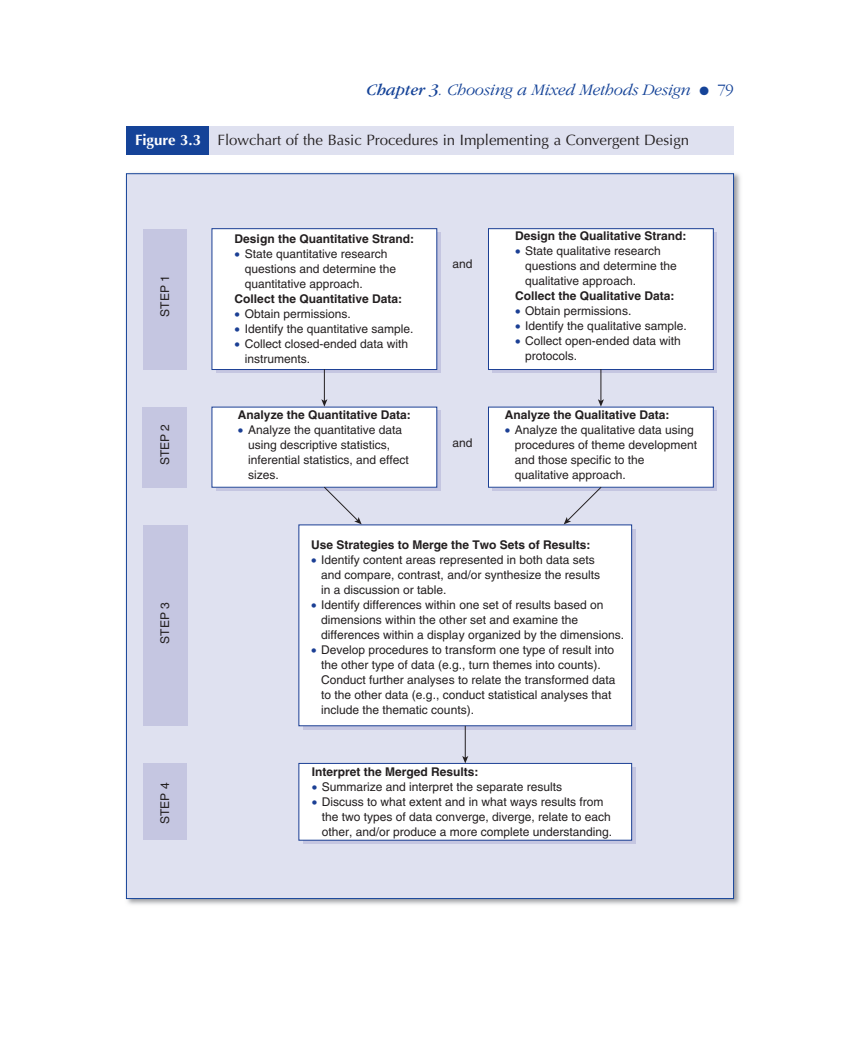
<style>
.page{position:relative;width:851px;height:1040px;background:#fff}
.page>*{position:absolute;margin:0;border:0;box-sizing:border-box;transform-origin:0 0}
.t1{font:italic 300 16.5px "Garamond IT Cby BT";color:#154398}
.t2{font:15px "Optima";color:#231f20}
.t3{font:12px/15px "Helvetica";color:#231f20}
.t4{font:700 12px "Helvetica";color:#231f20}
.s1{font-weight:400}
.s2{font-style:normal}
.s3{font-weight:700;color:#fff}
.s4{color:#1b3f94}
</style>
<div class="page">
<div style="left:126px;top:126px;width:83px;height:28px;background:#154398"></div>
<div style="left:209px;top:126px;width:525px;height:28px;background:#dfe1f0"></div>
<img style="left:125px;top:172px;width:616px;height:733px">
<div style="left:127px;top:174px;width:606px;height:724px;background:#dfe1f0"></div>
<div style="left:143px;top:229px;width:44px;height:140px;background:#c5c6e1"></div>
<div style="left:143px;top:763px;width:44px;height:77px;background:#c5c6e1"></div>
<div style="left:216px;top:232px;width:224px;height:141px;background:linear-gradient(to right,#c1c2df,#c1c2df)"></div>
<div style="left:492px;top:232px;width:225px;height:141px;background:linear-gradient(to right,#c1c2df,#c1c2df)"></div>
<svg style="left:216px;top:411px;width:224px;height:80px"></svg>
<svg style="left:302px;top:528px;width:333px;height:201px;fill:#c5c6e1"></svg>
<svg style="left:302px;top:767px;width:333px;height:77px;fill:#c5c6e1"></svg>
<svg style="left:492px;top:411px;width:225px;height:80px"></svg>
<div style="left:212px;top:229px;width:225px;height:140px;background:#fff"></div>
<div style="left:211px;top:228px;width:226px;height:142px;border:1px solid #1b3f94"></div>
<div style="left:488px;top:229px;width:225px;height:140px;background:#fff"></div>
<div style="left:488px;top:228px;width:225px;height:142px;border:1px solid #1b3f94"></div>
<div style="left:212px;top:407px;width:225px;height:80px;background:#fff"></div>
<div style="left:299px;top:525px;width:332px;height:200px;background:#fff"></div>
<div style="left:299px;top:763px;width:332px;height:77px;background:#fff"></div>
<div style="left:298px;top:763px;width:334px;height:77px;border:1px solid #1b3f94"></div>
<div style="left:143px;top:525px;width:45px;height:200px;background:#c5c6e1"></div>
<div style="left:143px;top:407px;width:44px;height:80px;background:#c5c6e1"></div>
<div style="left:488px;top:407px;width:225px;height:80px;background:#fff"></div>
<hr style="left:324px;top:369px;width:1px;height:32px;background:#231f20">
<svg style="left:321px;top:399px;width:6px;height:7px"></svg>
<hr style="left:600px;top:369px;width:1px;height:32px;background:#231f20">
<svg style="left:598px;top:399px;width:6px;height:7px"></svg>
<hr style="left:465px;top:726px;width:1px;height:32px;background:#231f20">
<svg style="left:462px;top:756px;width:6px;height:7px"></svg>
<svg style="left:563px;top:486px;width:39px;height:38px"></svg>
<svg style="left:323px;top:486px;width:38px;height:38px"></svg>
<p class="t1" style="left:367px;top:84px;width:368px"><span class="s1">Chapter 3</span>. Choosing a Mixed Methods Design ● <span class="s2">79</span></p>
<p class="t2" style="left:135px;top:134px;width:555px"><span class="s3">Figure 3.3</span> Flowchart of the Basic Procedures in Implementing a Convergent Design</p>
<p class="t3" style="left:159px;top:316px;width:43px;rotate:-90deg">STEP 1</p>
<p class="t3" style="left:158px;top:465px;width:43px;rotate:-90deg">STEP 2</p>
<p class="t3" style="left:158px;top:644px;width:43px;rotate:-90deg">STEP 3</p>
<p class="t3" style="left:158px;top:824px;width:43px;rotate:-90deg">STEP 4</p>
<p class="t4" style="left:235px;top:234px;width:181px">Design the Quantitative Strand:</p>
<p class="t3" style="left:235px;top:247px;width:154px"><span class="s4">•</span> State quantitative research</p>
<p class="t3" style="left:245px;top:262px;width:153px">questions and determine the</p>
<p class="t3" style="left:245px;top:277px;width:120px">quantitative approach.</p>
<p class="t4" style="left:235px;top:294px;width:169px">Collect the Quantitative Data:</p>
<p class="t3" style="left:235px;top:307px;width:118px"><span class="s4">•</span> Obtain permissions.</p>
<p class="t3" style="left:235px;top:322px;width:180px"><span class="s4">•</span> Identify the quantitative sample.</p>
<p class="t3" style="left:245px;top:337px;width:165px;text-indent:-10px"><span class="s4">•</span> Collect closed-ended data with instruments.</p>
<p class="t4" style="left:238px;top:410px;width:174px">Analyze the Quantitative Data:</p>
<p class="t3" style="left:248px;top:423px;width:162px;text-indent:-10px"><span class="s4">•</span> Analyze the quantitative data using descriptive statistics, inferential statistics, and effect sizes.</p>
<p class="t3" style="left:452px;top:258px;width:22px">and</p>
<p class="t3" style="left:452px;top:436px;width:22px">and</p>
<p class="t4" style="left:515px;top:231px;width:173px">Design the Qualitative Strand:</p>
<p class="t3" style="left:515px;top:244px;width:147px"><span class="s4">•</span> State qualitative research</p>
<p class="t3" style="left:525px;top:259px;width:153px">questions and determine the</p>
<p class="t3" style="left:525px;top:274px;width:112px">qualitative approach.</p>
<p class="t4" style="left:515px;top:291px;width:161px">Collect the Qualitative Data:</p>
<p class="t3" style="left:515px;top:304px;width:118px"><span class="s4">•</span> Obtain permissions.</p>
<p class="t3" style="left:515px;top:319px;width:173px"><span class="s4">•</span> Identify the qualitative sample.</p>
<p class="t3" style="left:525px;top:334px;width:157px;text-indent:-10px"><span class="s4">•</span> Collect open-ended data with protocols.</p>
<p class="t4" style="left:504px;top:410px;width:166px">Analyze the Qualitative Data:</p>
<p class="t3" style="left:515px;top:423px;width:184px;text-indent:-10px"><span class="s4">•</span> Analyze the qualitative data using procedures of theme development and those specific to the qualitative approach.</p>
<p class="t4" style="left:311px;top:540px;width:281px">Use Strategies to Merge the Two Sets of Results:</p>
<p class="t3" style="left:321px;top:553px;width:280px;text-indent:-10px"><span class="s4">•</span> Identify content areas represented in both data sets and compare, contrast, and/or synthesize the results in a discussion or table.</p>
<p class="t3" style="left:321px;top:598px;width:304px;text-indent:-10px"><span class="s4">•</span> Identify differences within one set of results based on dimensions within the other set and examine the differences within a display organized by the dimensions.</p>
<p class="t3" style="left:321px;top:643px;width:296px;text-indent:-10px"><span class="s4">•</span> Develop procedures to transform one type of result into the other type of data (e.g., turn themes into counts).<br>Conduct further analyses to relate the transformed data to the other data (e.g., conduct statistical analyses that include the thematic counts).</p>
<p class="t4" style="left:312px;top:767px;width:168px">Interpret the Merged Results:</p>
<p class="t3" style="left:312px;top:780px;width:252px"><span class="s4">•</span> Summarize and interpret the separate results</p>
<p class="t3" style="left:322px;top:795px;width:292px;text-indent:-10px"><span class="s4">•</span> Discuss to what extent and in what ways results from the two types of data converge, diverge, relate to each other, and/or produce a more complete understanding.</p>
</div>
